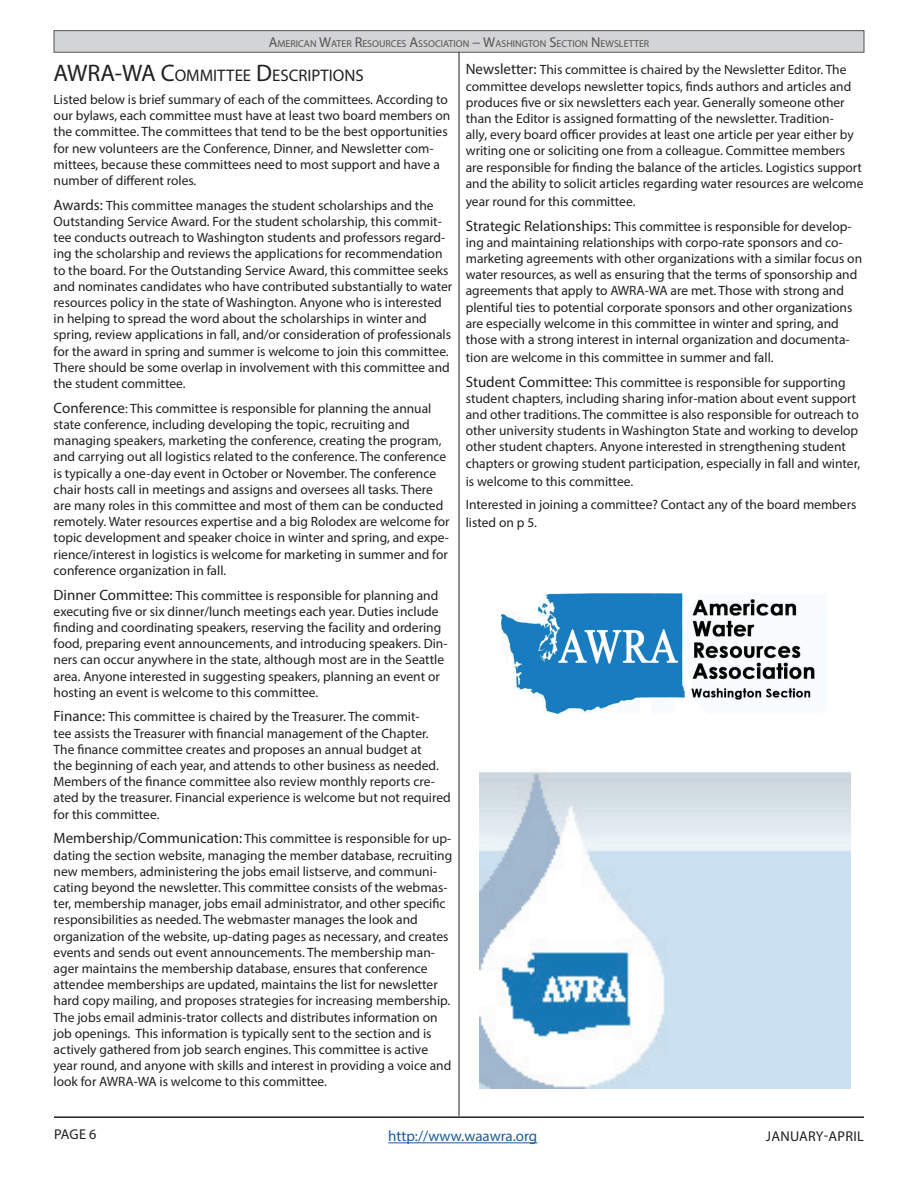
<style>
.page{position:relative;width:918px;height:1188px;background:#fff}
.page>*{position:absolute;margin:0;border:0;box-sizing:border-box;transform-origin:0 0}
.t1{font:16.8px "Myriad Pro";color:#231f20}
.t2{font:15px "Myriad Pro";color:#175d9e}
.t3{font:14.25px "Myriad Pro";letter-spacing:.02em;color:#231f20}
.t4{font:13.5px/16.2px "Myriad Pro";color:#231f20}
.t5{font:10.05px "Myriad Pro";color:#231f20}
.s1{font-size:14.25px}
.s2{font-size:24px}
.s3{font-size:15px}
</style>
<div class="page">
<div style="left:54px;top:31px;width:810px;height:21px;background:#d3d4d6"></div>
<hr style="left:54px;top:1116px;width:810px;height:2px;background:#231f20">
<hr style="left:388px;top:1142px;width:149px;height:1px;background:#175d9e">
<img style="left:480px;top:768px;width:370px;height:320px">
<img style="left:501px;top:593px;width:314px;height:121px">
<hr style="left:459px;top:52px;width:1px;height:1064px;background:#231f20">
<p class="t5" style="left:269px;top:37px;width:382px"><span class="s1">A</span>MERICAN <span class="s1">W</span>ATER <span class="s1">R</span>ESOURCES <span class="s1">A</span>SSOCIATION <span class="s1">−</span> <span class="s1">W</span>ASHINGTON <span class="s1">S</span>ECTION <span class="s1">N</span> EWSLETTER</p>
<p class="t1" style="left:54px;top:65px;width:310px"><span class="s2">AWRA-WA C</span>OMMITTEE <span class="s2">D</span>ESCRIPTIONS</p>
<p class="t4" style="left:54px;top:91px;width:398px">Listed below is brief summary of each of the committees. According to our bylaws, each committee must have at least two board members on the committee. The committees that tend to be the best opportunities for new volunteers are the Conference, Dinner, and Newsletter com&shy;mittees, because these committees need to most support and have a number of different roles.</p>
<p class="t4" style="left:54px;top:197px;width:400px"><span class="s3">Awards:</span> This committee manages the student scholarships and the Outstanding Service Award. For the student scholarship, this commit&shy;tee conducts outreach to Washington students and professors regard&shy;ing the scholarship and reviews the applications for recommendation to the board. For the Outstanding Service Award, this committee seeks and nominates candidates who have contributed substantially to water resources policy in the state of Washington. Anyone who is interested in helping to spread the word about the scholarships in winter and spring, review applications in fall, and/or consideration of professionals for the award in spring and summer is welcome to join this committee.<br>There should be some overlap in involvement with this committee and the student committee.</p>
<p class="t4" style="left:54px;top:400px;width:398px"><span class="s3">Conference</span>: This committee is responsible for planning the annual state conference, including developing the topic, recruiting and managing speakers, marketing the conference, creating the program, and carrying out all logistics related to the conference. The conference is typically a one-day event in October or November. The conference chair hosts call in meetings and assigns and oversees all tasks. There are many roles in this committee and most of them can be conducted remotely. Water resources expertise and a big Rolodex are welcome for topic development and speaker choice in winter and spring, and expe&shy;rience/interest in logistics is welcome for marketing in summer and for conference organization in fall.</p>
<p class="t4" style="left:54px;top:587px;width:396px"><span class="s3">Dinner Committee:</span> This committee is responsible for planning and executing five or six dinner/lunch meetings each year. Duties include finding and coordinating speakers, reserving the facility and ordering food, preparing event announcements, and introducing speakers. Din&shy;ners can occur anywhere in the state, although most are in the Seattle area. Anyone interested in suggesting speakers, planning an event or hosting an event is welcome to this committee.</p>
<p class="t4" style="left:54px;top:709px;width:399px"><span class="s3">Finance:</span> This committee is chaired by the Treasurer. The commit-<br>tee assists the Treasurer with financial management of the Chapter.<br>The finance committee creates and proposes an annual budget at<br>the beginning of each year, and attends to other business as needed.<br>Members of the finance committee also review monthly reports cre&shy;ated by the treasurer. Financial experience is welcome but not required for this committee.</p>
<p class="t4" style="left:54px;top:831px;width:400px"><span class="s3">Membership/Communication:</span> This committee is responsible for up&shy;dating the section website, managing the member database, recruiting new members, administering the jobs email listserve, and communi&shy;cating beyond the newsletter. This committee consists of the webmas&shy;ter, membership manager, jobs email administrator, and other specific responsibilities as needed. The webmaster manages the look and organization of the website, up-dating pages as necessary, and creates events and sends out event announcements. The membership man&shy;ager maintains the membership database, ensures that conference attendee memberships are updated, maintains the list for newsletter hard copy mailing, and proposes strategies for increasing membership.<br>The jobs email adminis-trator collects and distributes information on job openings. This information is typically sent to the section and is actively gathered from job search engines. This committee is active year round, and anyone with skills and interest in providing a voice and look for AWRA-WA is welcome to this committee.</p>
<p class="t4" style="left:466px;top:62px;width:399px"><span class="s3">Newsletter:</span> This committee is chaired by the Newsletter Editor. The committee develops newsletter topics, finds authors and articles and produces five or six newsletters each year. Generally someone other than the Editor is assigned formatting of the newsletter. Tradition-<br>ally, every board officer provides at least one article per year either by writing one or soliciting one from a colleague. Committee members are responsible for finding the balance of the articles. Logistics support and the ability to solicit articles regarding water resources are welcome</p>
<p class="t4" style="left:466px;top:189px;width:388px;line-height:24.8px">year round for this committee.<br><span class="s3">Strategic Relationships:</span> This committee is responsible for develop-</p>
<p class="t4" style="left:466px;top:234px;width:398px">ing and maintaining relationships with corpo-rate sponsors and co&shy;marketing agreements with other organizations with a similar focus on water resources, as well as ensuring that the terms of sponsorship and agreements that apply to AWRA-WA are met. Those with strong and plentiful ties to potential corporate sponsors and other organizations are especially welcome in this committee in winter and spring, and those with a strong interest in internal organization and documenta-</p>
<p class="t4" style="left:466px;top:345px;width:381px;line-height:24.8px">tion are welcome in this committee in summer and fall.<br><span class="s3">Student Committee:</span> This committee is responsible for supporting</p>
<p class="t4" style="left:466px;top:390px;width:396px">student chapters, including sharing infor-mation about event support and other traditions. The committee is also responsible for outreach to other university students in Washington State and working to develop other student chapters. Anyone interested in strengthening student chapters or growing student participation, especially in fall and winter,</p>
<p class="t4" style="left:466px;top:469px;width:392px;line-height:23px">is welcome to this committee.<br>Interested in joining a committee? Contact any of the board members</p>
<p class="t4" style="left:466px;top:514px;width:73px">listed on p 5.</p>
<p class="t3" style="left:54px;top:1125px;width:44px">PAGE 6</p>
<p class="t2" style="left:388px;top:1127px;width:151px">http://www.waawra.org</p>
<p class="t3" style="left:766px;top:1127px;width:99px">JANUARY-APRIL</p>
</div>
